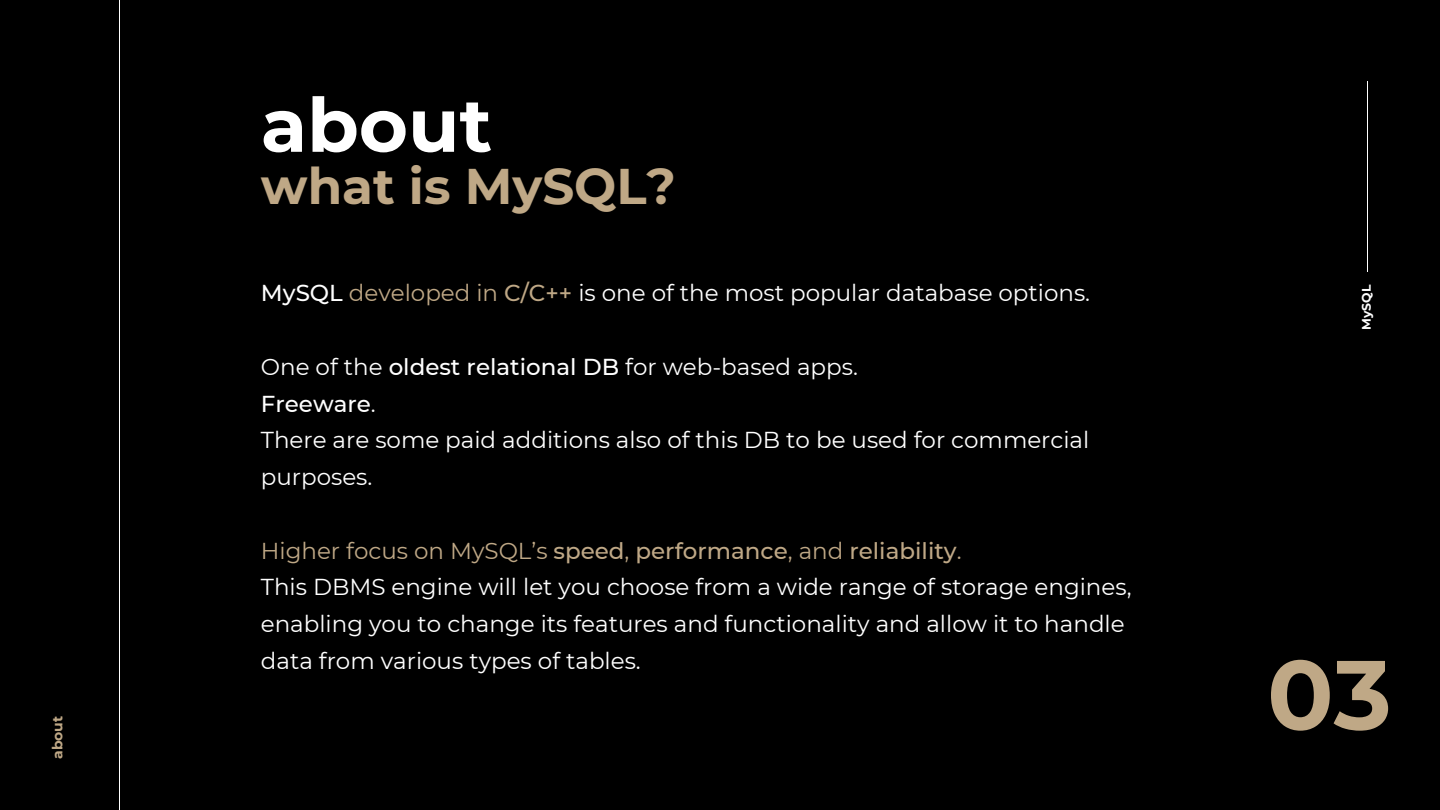
<style>
.page{position:relative;width:1440px;height:810px;background:#000}
.page>*{position:absolute;margin:0;border:0;box-sizing:border-box;transform-origin:0 0}
.t1{font:700 98px "Montserrat";color:#bfa886}
.t2{font:700 75px "Montserrat";color:#fff}
.t3{font:700 50px "Montserrat";color:#bfa886}
.t4{font:23px/36.8px "Montserrat";color:#fff}
.t5{font:500 23px "Montserrat";color:#bfa886}
.t6{font:500 23px "Montserrat";color:#fff}
.t7{font:700 14px "Montserrat";color:#bfa886}
.t8{font:700 12.4px "Montserrat";color:#fff}
.s1{font-weight:500}
.s2{color:#bfa886}
.s3{font-weight:500;color:#bfa886}
.s4{font-weight:400}
</style>
<div class="page">
<hr style="left:119px;top:0;width:1px;height:810px;background:#fff">
<hr style="left:1367px;top:81px;width:1px;height:191px;background:#fff">
<p class="t7" style="left:49px;top:759px;width:45px;rotate:-90deg">about</p>
<p class="t2" style="left:261px;top:79px;width:233px">about</p>
<p class="t3" style="left:261px;top:155px;width:417px">what is MySQL?</p>
<p class="t4" style="left:261px;top:275px;width:831px"><span class="s1">MySQL</span> <span class="s2">developed in</span> <span class="s3">C/C++</span> is one of the most popular database options.</p>
<p class="t4" style="left:261px;top:348px;width:599px">One of the <span class="s1">oldest relational DB</span> for web-based apps.</p>
<p class="t6" style="left:261px;top:389px;width:116px">Freeware<span class="s4">.</span></p>
<p class="t4" style="left:261px;top:422px;width:830px">There are some paid additions also of this DB to be used for commercial purposes.</p>
<p class="t5" style="left:261px;top:536px;width:702px"><span class="s4">Higher focus on MySQL’s</span> speed<span class="s4">,</span> performance<span class="s4">, and</span> reliability<span class="s4">.</span></p>
<p class="t4" style="left:261px;top:569px;width:872px">This DBMS engine will let you choose from a wide range of storage engines, enabling you to change its features and functionality and allow it to handle data from various types of tables.</p>
<p class="t8" style="left:1359px;top:330px;width:47px;rotate:-90deg">MySQL</p>
<p class="t1" style="left:1267px;top:635px;width:126px">03</p>
</div>
